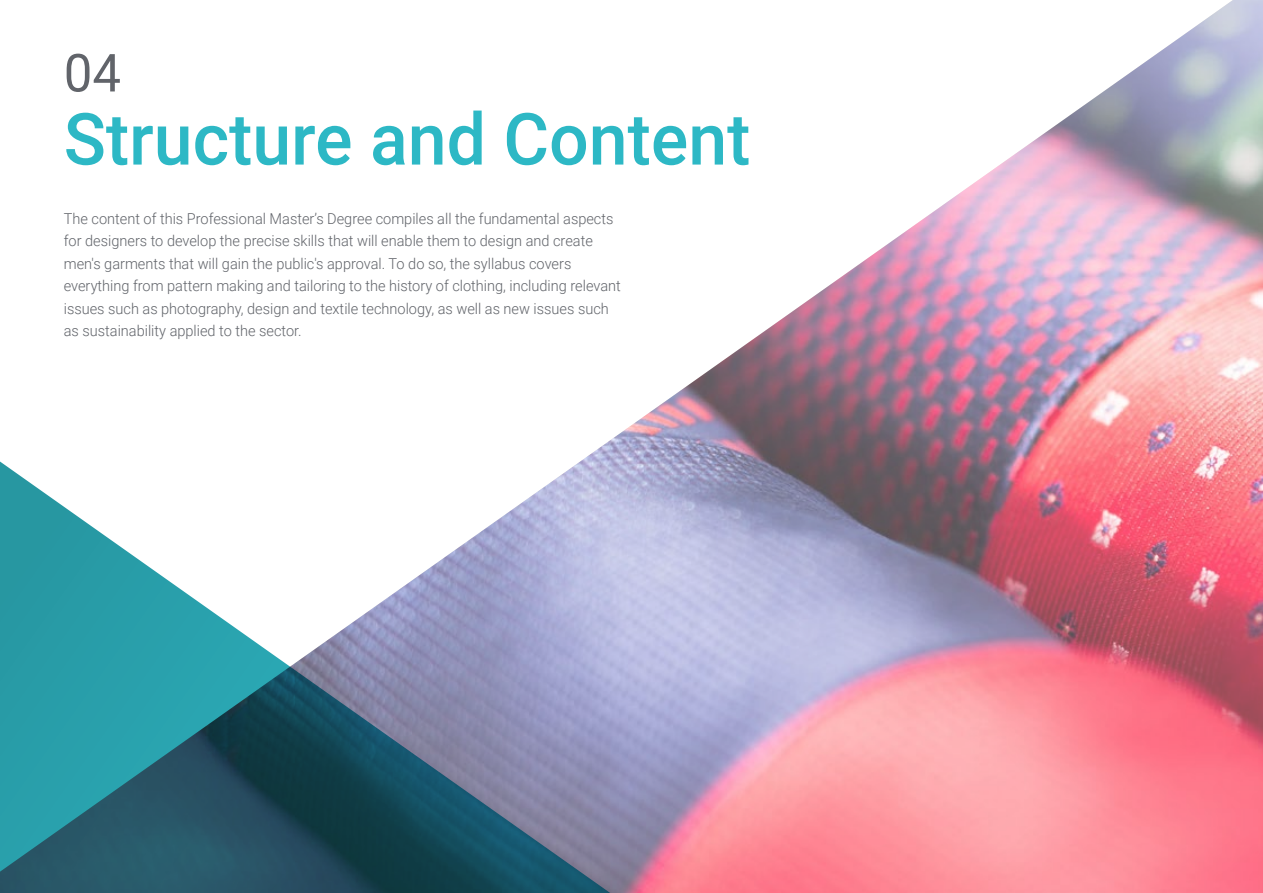
<style>
.page{position:relative;width:1263px;height:893px;background:#fff}
.page>*{position:absolute;margin:0;border:0;box-sizing:border-box;transform-origin:0 0}
.t1{font:500 72px "Roboto";color:#2db8c5}
.t2{font:52.5px "Roboto";color:#61646a}
.t3{font:300 15px/22.5px "Roboto";color:#61646a}
</style>
<div class="page">
<img style="left:602px;top:0;width:661px;height:893px">
<svg style="left:0;top:446px;width:640px;height:447px"></svg>
<h2 class="t2" style="left:64px;top:36px;width:59px">04</h2>
<h1 class="t1" style="left:64px;top:89px;width:688px">Structure and Content</h1>
<p class="t3" style="left:64px;top:207px;width:558px">The content of this Professional Master’s Degree compiles all the fundamental aspects for designers to develop the precise skills that will enable them to design and create men's garments that will gain the public's approval. To do so, the syllabus covers everything from pattern making and tailoring to the history of clothing, including relevant issues such as photography, design and textile technology, as well as new issues such as sustainability applied to the sector.</p>
</div>
